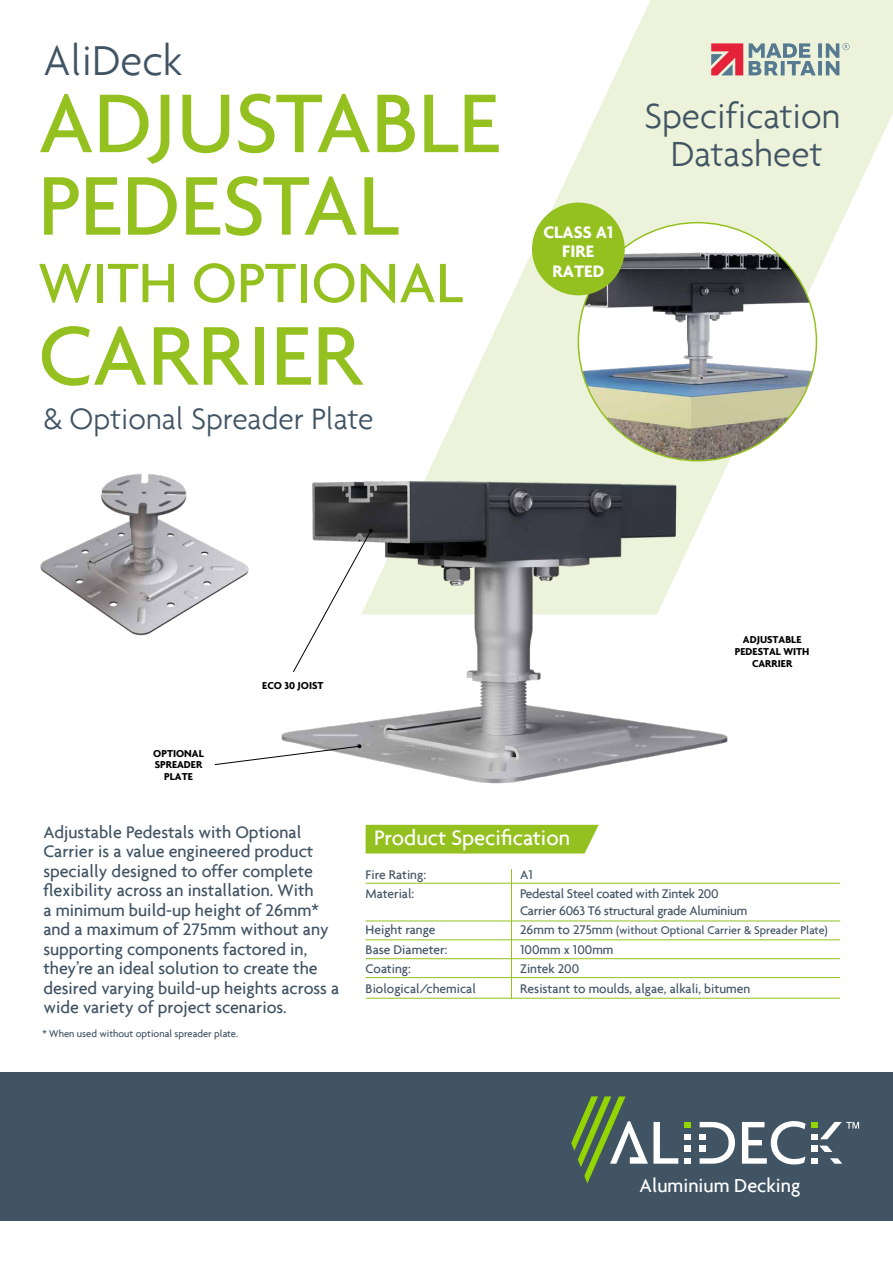
<style>
.page{position:relative;width:893px;height:1263px;background:#fff}
.page>*{position:absolute;margin:0;border:0;box-sizing:border-box;transform-origin:0 0}
.t1{font:500 90px/82.5px "Agenda";color:#94c11f}
.t2{font:500 60px "Agenda";color:#94c11f}
.t3{font:300 45px "Agenda";color:#415464}
.t4{font:300 37.5px/37.5px "Agenda";color:#415464;text-align:center}
.t5{font:300 31.65px "Agenda";color:#415464}
.t6{font:500 22.5px "Agenda";color:#fff}
.t7{font:500 20.25px "Agenda";color:#fff}
.t8{font:500 18px/19.5px "Agenda";color:#415464}
.t9{font:700 17.85px/19.4px "Agenda";color:#fff;text-align:center}
.t10{font:500 13.5px "Agenda";color:#415464}
.t11{font:500 13.5px/16.5px "Agenda";letter-spacing:-.02em;color:#415464}
.t12{font:500 12px "Agenda";color:#415464}
.t13{font:700 10.8px/11.9px "Agenda";color:#000;text-align:center}
.t14{font:500 10.5px "Agenda";color:#415464}
.s1{font-size:13.5px}
</style>
<div class="page">
<svg style="left:436px;top:0;width:457px;height:456px;fill:#ecf3da"></svg>
<img style="left:578px;top:223px;width:238px;height:238px;border-radius:119px">
<div style="left:0;top:1072px;width:893px;height:148px;background:#415464"></div>
<svg style="left:684px;top:1122px;width:6px;height:5px"></svg>
<svg style="left:742px;top:1121px;width:64px;height:43px"></svg>
<svg style="left:571px;top:1096px;width:107px;height:87px"></svg>
<svg style="left:684px;top:1158px;width:6px;height:6px"></svg>
<svg style="left:684px;top:1134px;width:6px;height:5px"></svg>
<div style="left:684px;top:1145px;width:6px;height:7px;background:#fff"></div>
<svg style="left:700px;top:1122px;width:35px;height:42px"></svg>
<div style="left:700px;top:1145px;width:6px;height:7px;background:#fff"></div>
<div style="left:812px;top:1145px;width:6px;height:7px;background:#fff"></div>
<svg style="left:819px;top:1145px;width:13px;height:7px"></svg>
<svg style="left:812px;top:1158px;width:6px;height:6px"></svg>
<svg style="left:830px;top:1158px;width:12px;height:6px"></svg>
<svg style="left:812px;top:1122px;width:47px;height:17px"></svg>
<div style="left:366px;top:825px;width:233px;height:28px;background:#94c11f"></div>
<hr style="left:366px;top:883px;width:474px;height:1px;background:#94c11f">
<hr style="left:366px;top:920px;width:474px;height:1px;background:#94c11f">
<hr style="left:366px;top:939px;width:474px;height:1px;background:#94c11f">
<hr style="left:366px;top:958px;width:474px;height:1px;background:#94c11f">
<hr style="left:366px;top:977px;width:474px;height:1px;background:#94c11f">
<hr style="left:366px;top:998px;width:474px;height:1px;background:#94c11f">
<hr style="left:511px;top:869px;width:1px;height:129px;background:#94c11f">
<div style="left:532px;top:203px;width:93px;height:92px;background:#94c11f;border-radius:50%"></div>
<img style="left:281px;top:456px;width:452px;height:328px">
<img style="left:40px;top:473px;width:209px;height:163px">
<svg style="left:214px;top:744px;width:148px;height:22px"></svg>
<svg style="left:292px;top:528px;width:81px;height:145px"></svg>
<svg style="left:711px;top:43px;width:32px;height:32px"></svg>
<svg style="left:749px;top:43px;width:100px;height:32px;background:#a8bcb8"></svg>
<h3 class="t3" style="left:43px;top:34px;width:140px">AliDeck</h3>
<h1 class="t1" style="left:38px;top:80px;width:464px">ADJUSTABLE<br>PEDESTAL</h1>
<h2 class="t2" style="left:38px;top:246px;width:426px">WITH OPTIONAL</h2>
<h1 class="t1" style="left:38px;top:312px;width:326px">CARRIER</h1>
<h3 class="t5" style="left:43px;top:400px;width:332px">&amp; Optional Spreader Plate</h3>
<p class="t9" style="left:543px;top:222px;width:71px">CLASS A1<br>FIRE<br>RATED</p>
<h3 class="t4" style="left:645px;top:97px;width:197px">Specification<br>Datasheet</h3>
<p class="t13" style="left:153px;top:747px;width:52px">OPTIONAL<br>SPREADER<br>PLATE</p>
<p class="t13" style="left:262px;top:679px;width:63px">ECO 30 JOIST</p>
<p class="t13" style="left:735px;top:633px;width:76px">ADJUSTABLE<br>PEDESTAL WITH<br>CARRIER</p>
<p class="t8" style="left:43px;top:822px;width:297px">Adjustable Pedestals with Optional Carrier is a value engineered product specially designed to offer complete flexibility across an installation. With<br>a minimum build-up height of 26mm* and a maximum of 275mm without any supporting components factored in, they’re an ideal solution to create the desired varying build-up heights across a wide variety of project scenarios.</p>
<p class="t14" style="left:43px;top:1027px;width:197px">* When used without optional spreader plate.</p>
<p class="t6" style="left:374px;top:824px;width:198px">Product Specification</p>
<p class="t10" style="left:366px;top:866px;width:62px">Fire Rating:</p>
<p class="t10" style="left:520px;top:866px;width:14px">A1</p>
<p class="t10" style="left:366px;top:886px;width:50px">Material:</p>
<p class="t11" style="left:520px;top:885px;width:229px">Pedestal Steel coated with Zintek 200<br>Carrier 6063 T6 structural grade Aluminium</p>
<p class="t10" style="left:366px;top:922px;width:71px">Height range</p>
<p class="t12" style="left:520px;top:923px;width:309px"><span class="s1">26mm to 275mm</span> (without Optional Carrier &amp; Spreader Plate)</p>
<p class="t10" style="left:366px;top:941px;width:83px">Base Diameter:</p>
<p class="t10" style="left:520px;top:941px;width:95px">100mm x 100mm</p>
<p class="t10" style="left:366px;top:961px;width:47px">Coating:</p>
<p class="t10" style="left:520px;top:961px;width:61px">Zintek 200</p>
<p class="t10" style="left:366px;top:980px;width:112px">Biological/chemical</p>
<p class="t10" style="left:520px;top:980px;width:232px">Resistant to moulds, algae, alkali, bitumen</p>
<p class="t7" style="left:639px;top:1173px;width:162px">Aluminium Decking</p>
</div>
